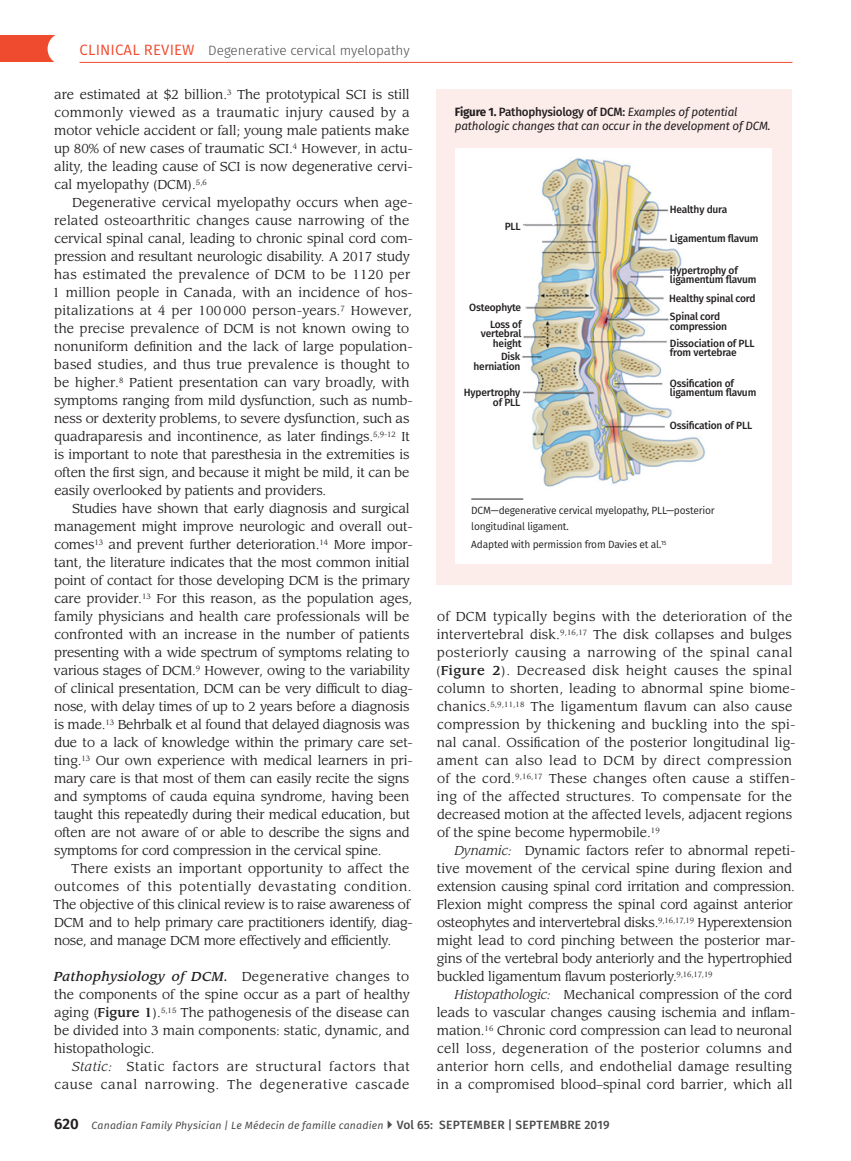
<style>
.page{position:relative;width:851px;height:1161px;background:#fff}
.page>*{position:absolute;margin:0;border:0;box-sizing:border-box;transform-origin:0 0}
.t1{font:300 13.5px "Fira Sans";color:#4b4c4d}
.ParagraphIndent{font:12.75px/18px "Leawood Std";letter-spacing:-.005em;color:#231f20}
.ParagraphIndent-2{font:12.75px/18px "Leawood Std";letter-spacing:.02em;color:#231f20}
.Level4Head{font:12.75px/18px "Leawood Std";letter-spacing:-.005em;color:#231f20}
.ParagraphIndent-3{font:12.75px/18px "Leawood Std";letter-spacing:.05em;color:#231f20;text-align:right}
.t2{font:italic 12px/14.4px "Fira Sans";letter-spacing:-.015em;color:#231f20}
.t3{font:500 10.5px/9.6px "Fira Sans";letter-spacing:-.015em;color:#231f20}
.t4{font:10.5px/15.6px "Fira Sans";letter-spacing:-.015em;color:#231f20}
.t5{font:italic 10.5px "Fira Sans";letter-spacing:.015em;color:#4b4c4d}
.s1{font-weight:400;font-size:15px;color:#ef4b2e}
.s2{font-weight:500;font-style:italic}
.s3{font-weight:500}
.s4{font-style:italic}
.s5{font-weight:700;font-style:normal}
.s6{font-weight:500;font-style:normal}
.s7{font-weight:600;font-style:normal;font-size:15px;color:#231f20}
.s8{font-weight:500;font-style:normal;font-size:12px}
</style>
<div class="page">
<div style="left:0;top:35px;width:55px;height:27px;background:#ef4b2e"></div>
<div style="left:48px;top:33px;width:32px;height:32px;background:#fff;border-radius:50%"></div>
<hr style="left:80px;top:62px;width:712px;height:1px;background:#ef4b2e">
<div style="left:436px;top:90px;width:355px;height:495px;background:#fdedea"></div>
<div style="left:455px;top:148px;width:316px;height:416px;background:#fff"></div>
<img style="left:522px;top:158px;width:183px;height:329px">
<hr style="left:471px;top:499px;width:52px;height:1px;background:#231f20">
<hr style="left:523px;top:392px;width:70px;height:1px;background:#808285">
<p class="t1" style="left:80px;top:40px;width:331px"><span class="s1">CLINICAL REVIEW</span> Degenerative cervical myelopathy</p>
<p class="Level4Head" style="left:54px;top:86px;width:360px">are estimated at $2 billion.<sup>3</sup> The prototypical SCI is still commonly viewed as a traumatic injury caused by a motor vehicle accident or fall; young male patients make up 80% of new cases of traumatic SCI.<sup>4</sup> However, in actu&shy;ality, the leading cause of SCI is now degenerative cervi&shy;cal myelopathy (DCM).<sup>5,6</sup></p>
<p class="ParagraphIndent" style="left:52px;top:194px;width:362px;text-indent:20px">Degenerative cervical myelopathy occurs when age&shy;related osteoarthritic changes cause narrowing of the cervical spinal canal, leading to chronic spinal cord com&shy;pression and resultant neurologic disability. A 2017 study has estimated the prevalence of DCM to be 1120 per 1 million people in Canada, with an incidence of hos&shy;pitalizations at 4 per 100 000 person-years.<sup>7</sup> However, the precise prevalence of DCM is not known owing to nonuniform definition and the lack of large population&shy;based studies, and thus true prevalence is thought to be higher.<sup>8</sup> Patient presentation can vary broadly, with symptoms ranging from mild dysfunction, such as numb&shy;ness or dexterity problems, to severe dysfunction, such as quadraparesis and incontinence, as later findings.<sup>5,9-12</sup> It is important to note that paresthesia in the extremities is often the first sign, and because it might be mild, it can be easily overlooked by patients and providers.</p>
<p class="ParagraphIndent" style="left:54px;top:500px;width:361px;text-indent:18px">Studies have shown that early diagnosis and surgical management might improve neurologic and overall out&shy;comes<sup>13</sup> and prevent further deterioration.<sup>14</sup> More impor&shy;tant, the literature indicates that the most common initial point of contact for those developing DCM is the primary care provider.<sup>13</sup> For this reason, as the population ages, family physicians and health care professionals will be confronted with an increase in the number of patients presenting with a wide spectrum of symptoms relating to various stages of DCM.<sup>9</sup> However, owing to the variability of clinical presentation, DCM can be very difficult to diag&shy;nose, with delay times of up to 2 years before a diagnosis is made.<sup>13</sup> Behrbalk et al found that delayed diagnosis was due to a lack of knowledge within the primary care set&shy;ting.<sup>13</sup> Our own experience with medical learners in pri&shy;mary care is that most of them can easily recite the signs and symptoms of cauda equina syndrome, having been taught this repeatedly during their medical education, but often are not aware of or able to describe the signs and symptoms for cord compression in the cervical spine.</p>
<p class="ParagraphIndent" style="left:53px;top:860px;width:361px;text-indent:18px">There exists an important opportunity to affect the outcomes of this potentially devastating condition.<br>The objective of this clinical review is to raise awareness of DCM and to help primary care practitioners identify, diag&shy;nose, and manage DCM more effectively and efficiently.</p>
<p class="Level4Head" style="left:54px;top:968px;width:357px;text-align:justify"><span class="s2">Pathophysiology of DCM.</span> Degenerative changes to the components of the spine occur as a part of healthy aging (<span class="s3">Figure 1</span>).<sup>5,15</sup> The pathogenesis of the disease can be divided into 3 main components: static, dynamic, and histopathologic.</p>
<p class="ParagraphIndent-3" style="left:54px;top:1058px;width:357px"><span class="s4">Static:</span> Static factors are structural factors that cause canal narrowing. The degenerative cascade</p>
<p class="t2" style="left:455px;top:104px;width:317px"><span class="s5">Figure 1.</span> <span class="s6">Pathophysiology of DCM:</span> Examples of potential pathologic changes that can occur in the development of DCM.</p>
<p class="t3" style="left:504px;top:221px;width:17px">PLL</p>
<p class="t3" style="left:469px;top:302px;width:53px">Osteophyte</p>
<p class="t3" style="left:481px;top:319px;width:42px;text-align:right">Loss of vertebral height</p>
<p class="t3" style="left:473px;top:351px;width:48px;text-align:right">Disk herniation</p>
<p class="t3" style="left:464px;top:387px;width:58px;text-align:right">Hypertrophy of PLL</p>
<p class="t3" style="left:669px;top:204px;width:59px">Healthy dura</p>
<p class="t3" style="left:670px;top:233px;width:90px">Ligamentum flavum</p>
<p class="t3" style="left:670px;top:265px;width:88px">Hypertrophy of ligamentum flavum</p>
<p class="t3" style="left:669px;top:289px;width:88px;line-height:18.1px">Healthy spinal cord<br>Spinal cord</p>
<p class="t3" style="left:670px;top:317px;width:86px;line-height:17.2px">compression<br>Dissociation of PLL</p>
<p class="t3" style="left:670px;top:347px;width:68px">from vertebrae</p>
<p class="t3" style="left:669px;top:378px;width:88px">Ossification of ligamentum flavum</p>
<p class="t3" style="left:669px;top:420px;width:84px">Ossification of PLL</p>
<p class="t4" style="left:471px;top:502px;width:245px">DCM—degenerative cervical myelopathy, PLL—posterior longitudinal ligament.</p>
<p class="t4" style="left:471px;top:537px;width:197px">Adapted with permission from Davies et al.<sup>15</sup></p>
<p class="ParagraphIndent-2" style="left:436px;top:608px;width:361px">of DCM typically begins with the deterioration of the intervertebral disk.<sup>9,16,17</sup> The disk collapses and bulges posteriorly causing a narrowing of the spinal canal (<span class="s3">Figure 2</span>). Decreased disk height causes the spinal column to shorten, leading to abnormal spine biome&shy;chanics.<sup>5,9,11,18</sup> The ligamentum flavum can also cause compression by thickening and buckling into the spi&shy;nal canal. Ossification of the posterior longitudinal lig&shy;ament can also lead to DCM by direct compression of the cord.<sup>9,16,17</sup> These changes often cause a stiffen&shy;ing of the affected structures. To compensate for the decreased motion at the affected levels, adjacent regions of the spine become hypermobile.<sup>19</sup></p>
<p class="ParagraphIndent" style="left:437px;top:842px;width:360px;text-indent:18px"><span class="s4">Dynamic:</span> Dynamic factors refer to abnormal repeti&shy;tive movement of the cervical spine during flexion and extension causing spinal cord irritation and compression.<br>Flexion might compress the spinal cord against anterior osteophytes and intervertebral disks.<sup>9,16,17,19</sup> Hyperextension might lead to cord pinching between the posterior mar&shy;gins of the vertebral body anteriorly and the hypertrophied buckled ligamentum flavum posteriorly.<sup>9,16,17,19</sup></p>
<p class="ParagraphIndent" style="left:437px;top:986px;width:360px;text-indent:18px"><span class="s4">Histopathologic:</span> Mechanical compression of the cord leads to vascular changes causing ischemia and inflam&shy;mation.<sup>16</sup> Chronic cord compression can lead to neuronal cell loss, degeneration of the posterior columns and anterior horn cells, and endothelial damage resulting in a compromised blood–spinal cord barrier, which all</p>
<p class="t5" style="left:54px;top:1117px;width:557px"><span class="s7">620</span> Canadian Family Physician | Le Médecin de famille canadien <span class="s8">Vol 65: SEPTEMBER | SEPTEMBRE 2019</span></p>
</div>
